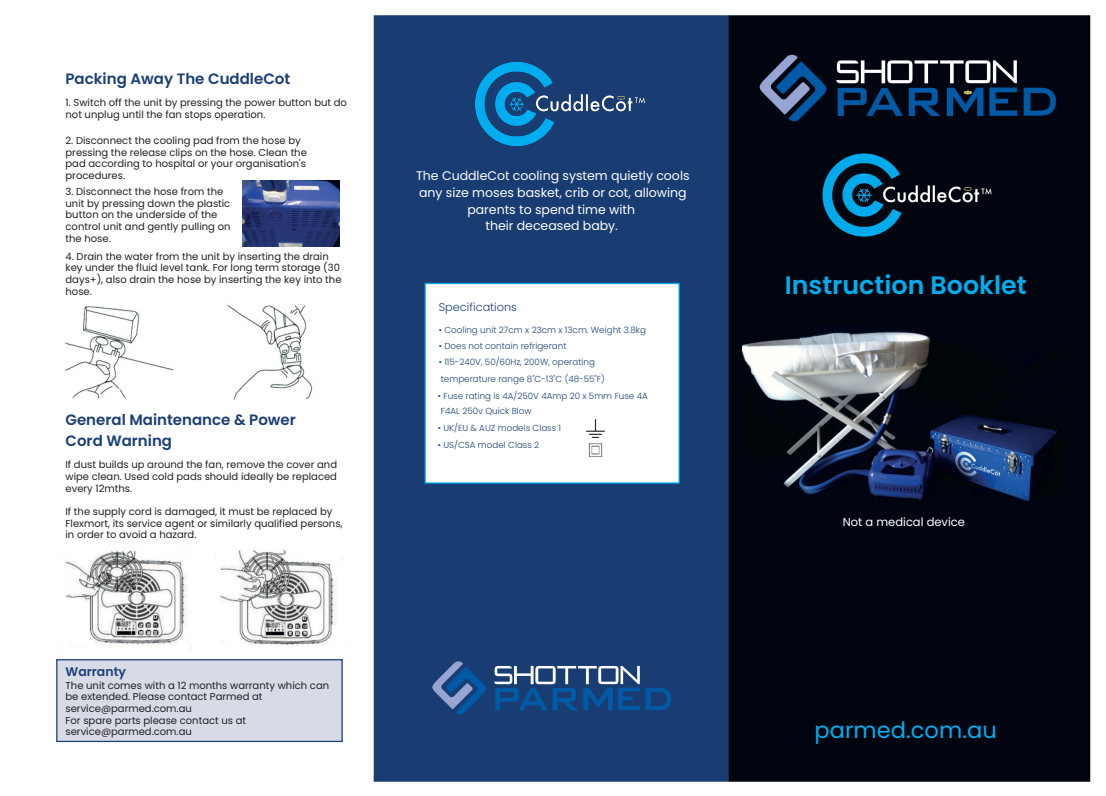
<style>
.page{position:relative;width:1106px;height:796px;background:#fff}
.page>*{position:absolute;margin:0;border:0;box-sizing:border-box;transform-origin:0 0}
.t1{font:600 25.25px "Poppins";letter-spacing:.005em;color:#00aeef}
.t2{font:22.5px "Poppins";letter-spacing:.005em;color:#00aeef}
.t3{font:600 15px/20.6px "Poppins";color:#1b3f75}
.t4{font:12.5px/16.9px "Poppins";color:#fff;text-align:center}
.t5{font:600 12.5px "Poppins";color:#1b3f75}
.t6{font:11.5px "Poppins";color:#fff}
.t7{font:300 11.25px "Poppins";color:#1b3f75}
.t8{font:10px/11.6px "Poppins";color:#231f20}
.t9{font:300 8.75px "Poppins";color:#1b3f75}
</style>
<div class="page">
<div style="left:56px;top:659px;width:287px;height:83px;background:#d7dbe6"></div>
<img style="left:373px;top:15px;width:718px;height:767px">
<img style="left:742px;top:326px;width:323px;height:178px">
<img style="left:469px;top:57px;width:181px;height:95px">
<img style="left:586px;top:419px;width:19px;height:18px">
<img style="left:586px;top:441px;width:19px;height:19px">
<img style="left:242px;top:180px;width:97px;height:67px">
<img style="left:64px;top:304px;width:249px;height:96px">
<img style="left:62px;top:549px;width:280px;height:100px">
<img style="left:758px;top:53px;width:299px;height:70px">
<img style="left:431px;top:661px;width:241px;height:55px">
<p class="t3" style="left:65px;top:69px;width:226px">Packing Away The CuddleCot</p>
<h5 class="t8" style="left:65px;top:97px;width:283px">1. Switch off the unit by pressing the power button but do not unplug until the fan stops operation.</h5>
<h5 class="t8" style="left:65px;top:135px;width:243px">2. Disconnect the cooling pad from the hose by pressing the release clips on the hose. Clean the pad according to hospital or your organisation's procedures.</h5>
<p class="t8" style="left:65px;top:186px;width:166px">3. Disconnect the hose from the unit by pressing down the plastic button on the underside of the control unit and gently pulling on the hose.</p>
<h5 class="t8" style="left:65px;top:250px;width:277px">4. Drain the water from the unit by inserting the drain key under the fluid level tank. For long term storage (30 days+), also drain the hose by inserting the key into the hose.</h5>
<h5 class="t3" style="left:65px;top:409px;width:232px">General Maintenance &amp; Power<br>Cord Warning</h5>
<p class="t8" style="left:65px;top:459px;width:273px;text-align:justify">If dust builds up around the fan, remove the cover and wipe clean. Used cold pads should ideally be replaced every 12mths.</p>
<p class="t8" style="left:65px;top:506px;width:278px">If the supply cord is damaged, it must be replaced by<br>Flexmort, its service agent or similarly qualified persons, in order to avoid a hazard.</p>
<p class="t5" style="left:65px;top:663px;width:62px">Warranty</p>
<p class="t8" style="left:65px;top:679px;width:265px">The unit comes with a 12 months warranty which can be extended. Please contact Parmed at service@parmed.com.au<br>For spare parts please contact us at service@parmed.com.au</p>
<p class="t4" style="left:416px;top:167px;width:275px">The CuddleCot cooling system quietly cools any size moses basket, crib or cot, allowing parents to spend time with</p>
<p class="t4" style="left:485px;top:218px;width:134px">their deceased baby.</p>
<p class="t7" style="left:439px;top:299px;width:80px">Specifications</p>
<h5 class="t9" style="left:439px;top:324px;width:209px">• Cooling unit 27cm x 23cm x 13cm. Weight 3.8kg</h5>
<p class="t9" style="left:439px;top:340px;width:129px">• Does not contain refrigerant</p>
<h3 class="t9" style="left:439px;top:356px;width:157px">• 115-240V, 50/60Hz, 200W, operating</h3>
<p class="t9" style="left:441px;top:373px;width:165px">temperature range 8˚C-13˚C (48-55˚F)</p>
<p class="t9" style="left:438px;top:390px;width:211px">• Fuse rating is 4A/250V 4Amp 20 x 5mm Fuse 4A</p>
<h4 class="t9" style="left:441px;top:405px;width:92px">F4AL 250v Quick Blow</h4>
<h4 class="t9" style="left:438px;top:422px;width:125px">• UK/EU &amp; AUZ models Class 1</h4>
<h4 class="t9" style="left:438px;top:438px;width:103px">• US/CSA model Class 2</h4>
<h3 class="t1" style="left:784px;top:268px;width:243px">Instruction Booklet</h3>
<h5 class="t6" style="left:842px;top:514px;width:124px">Not a medical device</h5>
<h5 class="t2" style="left:814px;top:715px;width:184px">parmed.com.au</h5>
</div>
